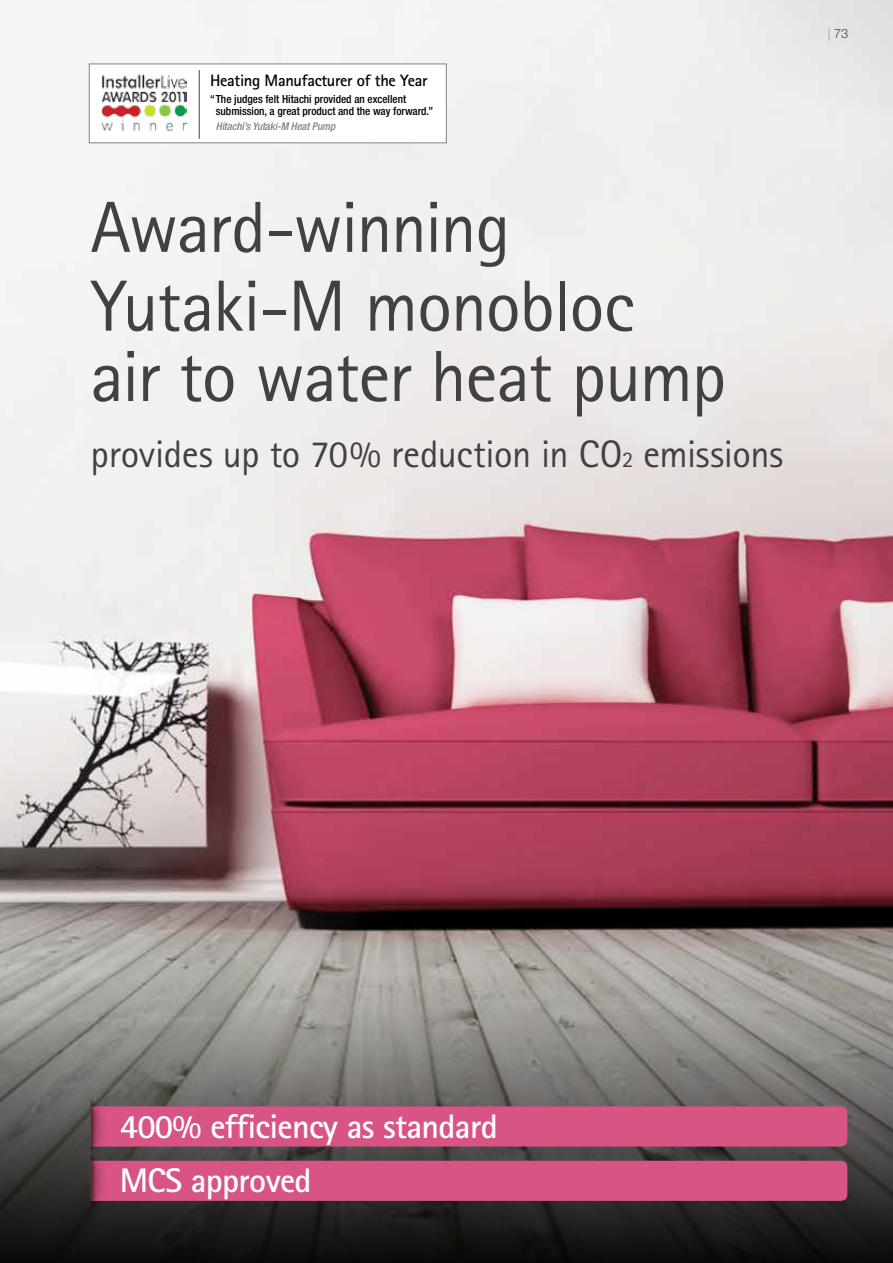
<style>
.page{position:relative;width:893px;height:1263px;background:#fff}
.page>*{position:absolute;margin:0;border:0;box-sizing:border-box;transform-origin:0 0}
.t1{font:72.45px/78.8px "Rotis Sans Serif";letter-spacing:-.02em;color:#414042}
.t2{font:38.4px "Rotis Sans Serif";letter-spacing:-.01em;color:#414042}
.t3{font:700 34.05px/54.3px "Rotis Sans Serif";letter-spacing:-.02em;color:#fff}
.t4{font:700 16.5px "Rotis Sans Serif";letter-spacing:-.02em;color:#000}
.t5{font:300 12.75px "Helvetica Neue";color:#414042}
.t6{font:500 condensed 11.25px/12.3px "Helvetica Neue";color:#000}
.t7{font:italic 500 condensed 10.65px "Helvetica Neue";letter-spacing:-.005em;color:#808285}
.s1{font-size:22.35px}
.s2{color:#939598}
</style>
<div class="page">
<img style="left:0;top:0;width:893px;height:888px">
<svg style="left:0;top:888px;width:893px;height:375px;background:#6e6865"></svg>
<div style="left:89px;top:64px;width:357px;height:79px;background:#fff"></div>
<img style="left:101px;top:74px;width:86px;height:58px">
<div style="left:89px;top:63px;width:358px;height:80px;border:1px solid #808285"></div>
<hr style="left:199px;top:70px;width:1px;height:69px;background:#414042">
<div style="left:111px;top:1106px;width:736px;height:40px;background:#d75484"></div>
<img style="left:74px;top:1096px;width:37px;height:55px">
<div style="left:111px;top:1161px;width:736px;height:40px;background:#d75484"></div>
<img style="left:74px;top:1151px;width:37px;height:62px">
<h3 class="t4" style="left:210px;top:70px;width:219px">Heating Manufacturer of the Year</h3>
<p class="t6" style="left:216px;top:93px;width:219px;text-indent:-6px">“ The judges felt Hitachi provided an excellent submission, a great product and the way forward.”</p>
<p class="t7" style="left:216px;top:120px;width:121px">Hitachi’s Yutaki-M Heat Pump</p>
<h1 class="t1" style="left:91px;top:187px;width:546px">Award-winning<br>Yutaki-M monobloc</h1>
<h1 class="t1" style="left:91px;top:337px;width:637px">air to water heat pump</h1>
<h2 class="t2" style="left:91px;top:431px;width:694px">provides up to 70% reduction in CO<span class="s1">2</span> emissions</h2>
<p class="t5" style="left:828px;top:25px;width:22px"><span class="s2">|</span> 73</p>
<h3 class="t3" style="left:120px;top:1098px;width:379px">400% efficiency as standard<br>MCS approved</h3>
</div>
